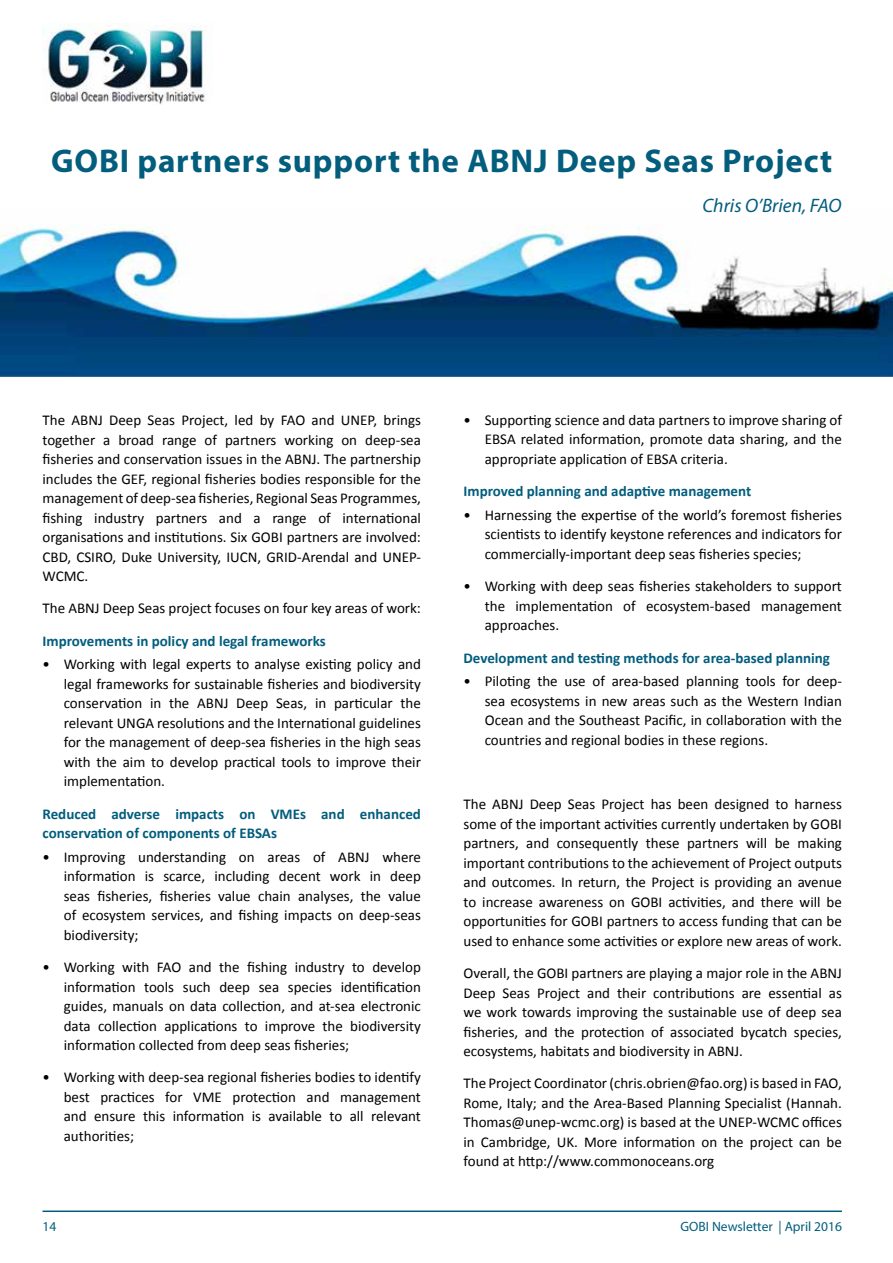
<style>
.page{position:relative;width:893px;height:1263px;background:#fff}
.page>*{position:absolute;margin:0;border:0;box-sizing:border-box;transform-origin:0 0}
.t1{font:700 33px "Myriad Pro";letter-spacing:.025em;color:#035d7c}
.t2{font:italic 19.5px "Myriad Pro";color:#025d7d}
.t3{font:15px/19.5px "Calibri";color:#000;text-align:justify}
.t4{font:700 15px/19.5px "Calibri";color:#025d7d}
.t5{font:13.5px "Myriad Pro";color:#025d7d}
</style>
<div class="page">
<img style="left:43px;top:23px;width:162px;height:81px">
<hr style="left:43px;top:1210px;width:799px;height:2px;background:#025d7d">
<img style="left:0;top:224px;width:893px;height:153px">
<h1 class="t1" style="left:51px;top:139px;width:782px">GOBI partners support the ABNJ Deep Seas Project</h1>
<h2 class="t2" style="left:702px;top:193px;width:140px">Chris O’Brien, FAO</h2>
<p class="t3" style="left:43px;top:410px;width:380px">The ABNJ Deep Seas Project, led by FAO and UNEP, brings together a broad range of partners working on deep-sea fisheries and conservation issues in the ABNJ. The partnership includes the GEF, regional fisheries bodies responsible for the management of deep-sea fisheries, Regional Seas Programmes, fishing industry partners and a range of international organisations and institutions. Six GOBI partners are involved:<br>CBD, CSIRO, Duke University, IUCN, GRID-Arendal and UNEP-WCMC.</p>
<p class="t3" style="left:43px;top:599px;width:380px">The ABNJ Deep Seas project focuses on four key areas of work:</p>
<p class="t4" style="left:43px;top:631px;width:285px">Improvements in policy and legal frameworks</p>
<p class="t3" style="left:64px;top:655px;width:359px;text-indent:-21px">• Working with legal experts to analyse existing policy and legal frameworks for sustainable fisheries and biodiversity conservation in the ABNJ Deep Seas, in particular the relevant UNGA resolutions and the International guidelines for the management of deep-sea fisheries in the high seas with the aim to develop practical tools to improve their implementation.</p>
<p class="t4" style="left:43px;top:804px;width:380px">Reduced adverse impacts on VMEs and enhanced conservation of components of EBSAs</p>
<p class="t3" style="left:64px;top:847px;width:359px;text-indent:-21px">• Improving understanding on areas of ABNJ where information is scarce, including decent work in deep seas fisheries, fisheries value chain analyses, the value of ecosystem services, and fishing impacts on deep-seas biodiversity;</p>
<p class="t3" style="left:64px;top:957px;width:359px;text-indent:-21px">• Working with FAO and the fishing industry to develop information tools such deep sea species identification guides, manuals on data collection, and at-sea electronic data collection applications to improve the biodiversity information collected from deep seas fisheries;</p>
<p class="t3" style="left:64px;top:1068px;width:359px;text-indent:-21px">• Working with deep-sea regional fisheries bodies to identify best practices for VME protection and management and ensure this information is available to all relevant authorities;</p>
<p class="t3" style="left:485px;top:410px;width:359px;text-indent:-21px">• Supporting science and data partners to improve sharing of EBSA related information, promote data sharing, and the appropriate application of EBSA criteria.</p>
<p class="t4" style="left:463px;top:481px;width:289px">Improved planning and adaptive management</p>
<p class="t3" style="left:485px;top:505px;width:359px;text-indent:-21px">• Harnessing the expertise of the world’s foremost fisheries scientists to identify keystone references and indicators for commercially-important deep seas fisheries species;</p>
<p class="t3" style="left:485px;top:576px;width:359px;text-indent:-21px">• Working with deep seas fisheries stakeholders to support the implementation of ecosystem-based management approaches.</p>
<p class="t4" style="left:463px;top:648px;width:368px">Development and testing methods for area-based planning</p>
<p class="t3" style="left:485px;top:671px;width:359px;text-indent:-21px">• Piloting the use of area-based planning tools for deep&shy;sea ecosystems in new areas such as the Western Indian Ocean and the Southeast Pacific, in collaboration with the countries and regional bodies in these regions.</p>
<p class="t3" style="left:463px;top:794px;width:380px">The ABNJ Deep Seas Project has been designed to harness some of the important activities currently undertaken by GOBI partners, and consequently these partners will be making important contributions to the achievement of Project outputs and outcomes. In return, the Project is providing an avenue to increase awareness on GOBI activities, and there will be opportunities for GOBI partners to access funding that can be used to enhance some activities or explore new areas of work.</p>
<p class="t3" style="left:463px;top:963px;width:380px">Overall, the GOBI partners are playing a major role in the ABNJ Deep Seas Project and their contributions are essential as we work towards improving the sustainable use of deep sea fisheries, and the protection of associated bycatch species, ecosystems, habitats and biodiversity in ABNJ.</p>
<p class="t3" style="left:463px;top:1073px;width:380px">The Project Coordinator (chris.obrien@fao.org) is based in FAO, Rome, Italy; and the Area-Based Planning Specialist (Hannah.<br>Thomas@unep-wcmc.org) is based at the UNEP-WCMC offices in Cambridge, UK. More information on the project can be found at http://www.commonoceans.org</p>
<p class="t5" style="left:43px;top:1218px;width:15px">14</p>
<p class="t5" style="left:681px;top:1218px;width:163px">GOBI Newsletter | April 2016</p>
</div>
